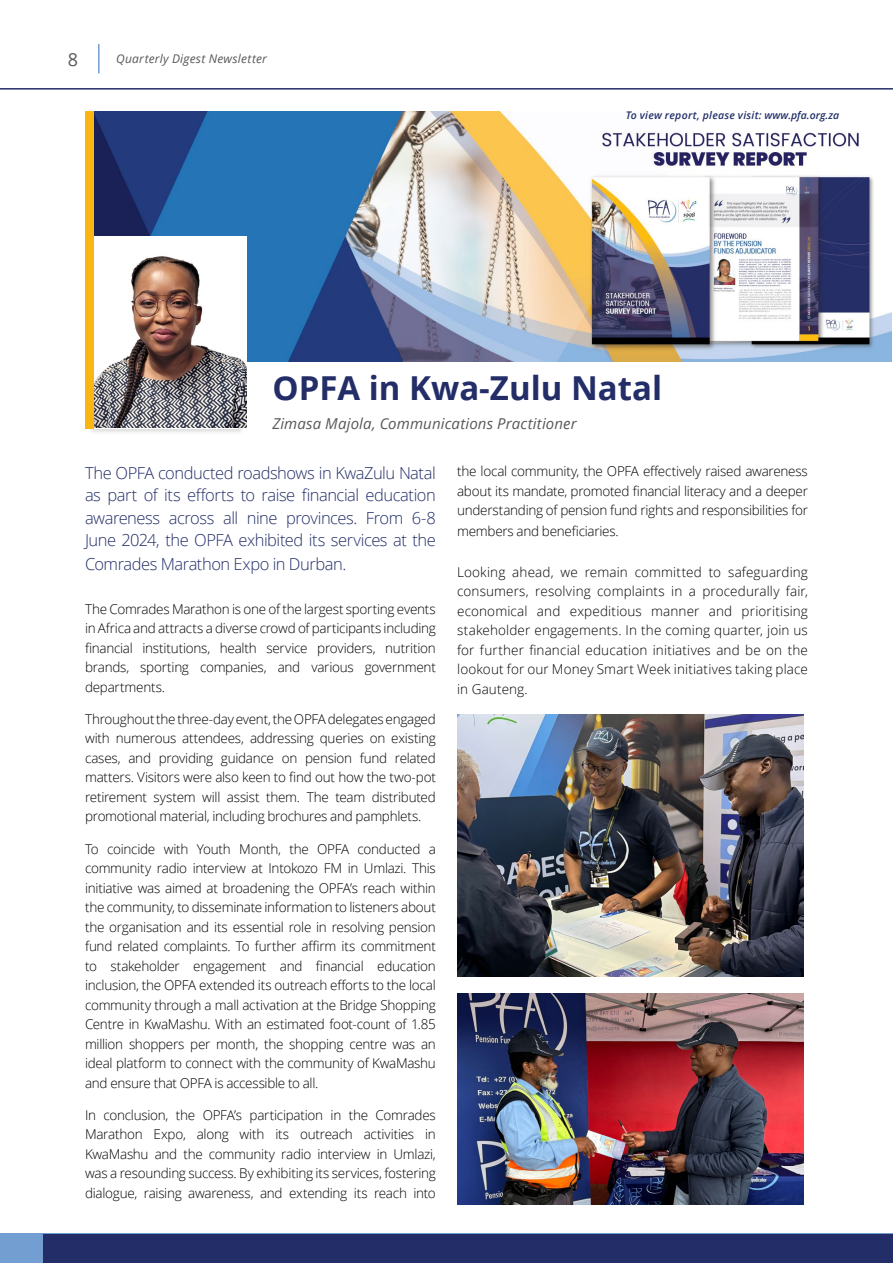
<style>
.page{position:relative;width:893px;height:1263px;background:#fff}
.page>*{position:absolute;margin:0;border:0;box-sizing:border-box;transform-origin:0 0}
.t1{font:700 33px "Open Sans";color:#232d68}
.t2{font:18px "Open Sans";color:#58595b}
.t3{font:300 16.5px/22.5px "Open Sans";letter-spacing:-.03em;color:#232d68;text-align:justify}
.t4{font:italic 15px "Open Sans";letter-spacing:.01em;color:#58595b}
.t5{font:300 13.5px/19.5px "Open Sans";letter-spacing:-.02em;color:#000;text-align:justify}
.t6{font:italic 12px "Open Sans";letter-spacing:.025em;color:#58595b}
.t7{font:italic 600 10.5px "Open Sans";letter-spacing:.025em;color:#212f69}
</style>
<div class="page">
<hr style="left:0;top:88px;width:893px;height:2px;background:#232d68">
<div style="left:0;top:1234px;width:893px;height:29px;background:#739ed1"></div>
<div style="left:44px;top:1234px;width:849px;height:29px;background:#232d68"></div>
<img style="left:457px;top:994px;width:346px;height:210px">
<img style="left:94px;top:111px;width:797px;height:250px">
<div style="left:89px;top:270px;width:156px;height:166px;background:#000;opacity:.14"></div>
<img style="left:94px;top:237px;width:153px;height:191px">
<img style="left:457px;top:715px;width:346px;height:262px">
<div style="left:85px;top:111px;width:9px;height:318px;background:#fcb614"></div>
<hr style="left:98px;top:44px;width:2px;height:29px;background:#739ed1">
<h2 class="t2" style="left:68px;top:47px;width:12px">8</h2>
<p class="t6" style="left:116px;top:51px;width:152px">Quarterly Digest Newsletter</p>
<p class="t7" style="left:626px;top:108px;width:215px">To view report, please visit: www.pfa.org.za</p>
<h1 class="t1" style="left:272px;top:365px;width:391px">OPFA in Kwa-Zulu Natal</h1>
<p class="t4" style="left:272px;top:413px;width:306px">Zimasa Majola, Communications Practitioner</p>
<p class="t3" style="left:85px;top:461px;width:352px">The OPFA conducted roadshows in KwaZulu Natal as part of its efforts to raise financial education awareness across all nine provinces. From 6-8<br>June 2024, the OPFA exhibited its services at the</p>
<p class="t3" style="left:85px;top:552px;width:263px">Comrades Marathon Expo in Durban.</p>
<p class="t5" style="left:85px;top:599px;width:352px">The Comrades Marathon is one of the largest sporting events in Africa and attracts a diverse crowd of participants including financial institutions, health service providers, nutrition brands, sporting companies, and various government departments.</p>
<p class="t5" style="left:85px;top:709px;width:352px">Throughout the three-day event, the OPFA delegates engaged with numerous attendees, addressing queries on existing cases, and providing guidance on pension fund related matters. Visitors were also keen to find out how the two-pot retirement system will assist them. The team distributed promotional material, including brochures and pamphlets.</p>
<p class="t5" style="left:85px;top:838px;width:352px">To coincide with Youth Month, the OPFA conducted a community radio interview at Intokozo FM in Umlazi. This initiative was aimed at broadening the OPFA’s reach within the community, to disseminate information to listeners about the organisation and its essential role in resolving pension fund related complaints. To further affirm its commitment to stakeholder engagement and financial education inclusion, the OPFA extended its outreach efforts to the local community through a mall activation at the Bridge Shopping Centre in KwaMashu. With an estimated foot-count of 1.85 million shoppers per month, the shopping centre was an ideal platform to connect with the community of KwaMashu and ensure that OPFA is accessible to all.</p>
<p class="t5" style="left:85px;top:1105px;width:352px">In conclusion, the OPFA’s participation in the Comrades Marathon Expo, along with its outreach activities in KwaMashu and the community radio interview in Umlazi, was a resounding success. By exhibiting its services, fostering dialogue, raising awareness, and extending its reach into</p>
<p class="t5" style="left:457px;top:461px;width:352px">the local community, the OPFA effectively raised awareness about its mandate, promoted financial literacy and a deeper understanding of pension fund rights and responsibilities for</p>
<p class="t5" style="left:457px;top:521px;width:163px">members and beneficiaries.</p>
<p class="t5" style="left:457px;top:562px;width:352px">Looking ahead, we remain committed to safeguarding consumers, resolving complaints in a procedurally fair, economical and expeditious manner and prioritising stakeholder engagements. In the coming quarter, join us for further financial education initiatives and be on the lookout for our Money Smart Week initiatives taking place in Gauteng.</p>
</div>
